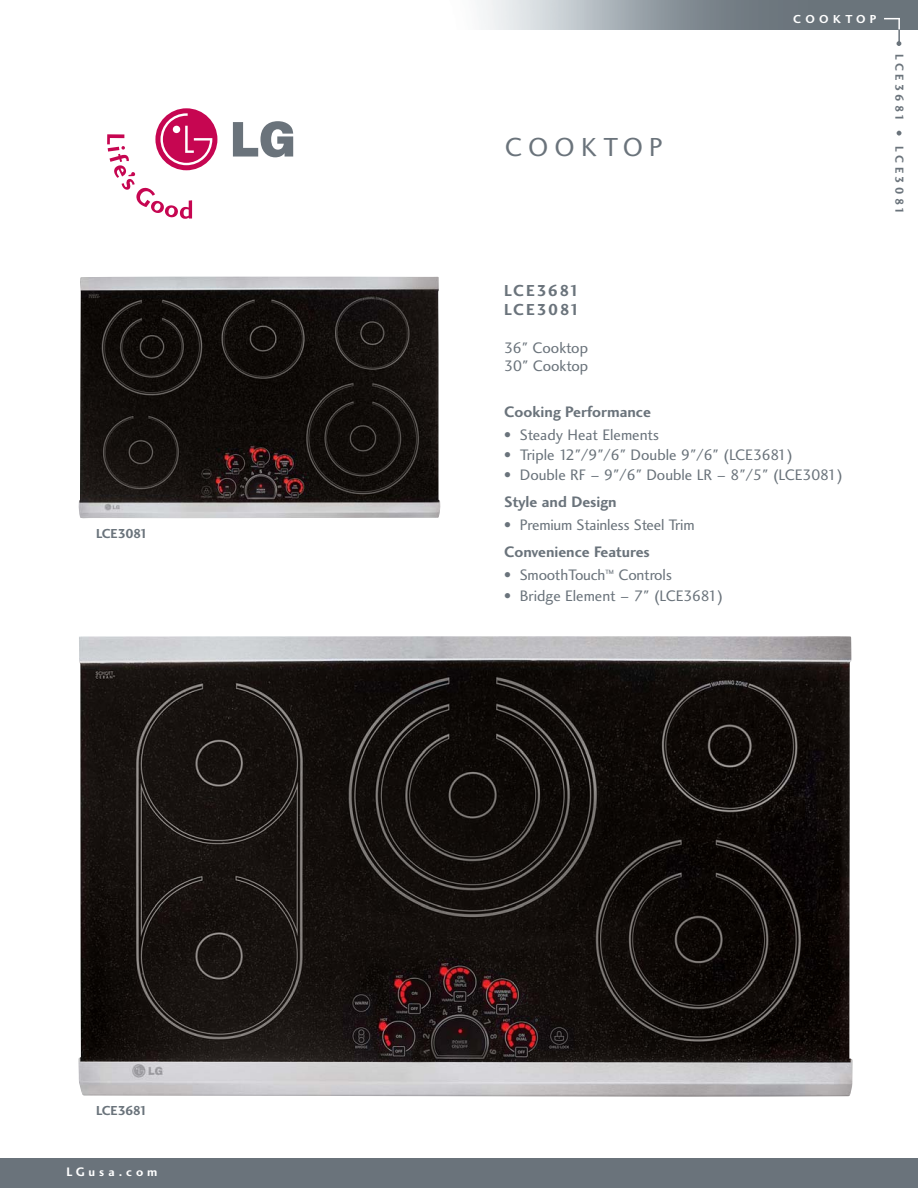
<style>
.page{position:relative;width:918px;height:1188px;background:#fff}
.page>*{position:absolute;margin:0;border:0;box-sizing:border-box;transform-origin:0 0}
.t1{font:27px "Charlotte Sans Book Plain";letter-spacing:.23em;color:#6a737b}
.t2{font:16.5px/19.5px "Charlotte Sans Bold Plain";letter-spacing:.085em;color:#6a737b}
.t3{font:15.75px/18px "Charlotte Sans Book Plain";letter-spacing:-.01em;color:#6a737b}
.t4{font:15.75px "Charlotte Sans Bold Plain";color:#6a737b}
.t5{font:13.5px "Charlotte Sans Bold Plain";letter-spacing:-.035em;color:#6a737b}
.t6{font:12.75px "Charlotte Sans Bold Plain";letter-spacing:.315em;color:#fff}
.t7{font:12px "Charlotte Sans Bold Plain";letter-spacing:.27em;color:#6a737b}
.t8{font:12px "Charlotte Sans Bold Plain";letter-spacing:.365em;color:#fff}
</style>
<div class="page">
<svg style="left:233px;top:121px;width:60px;height:36px"></svg>
<div style="left:155px;top:108px;width:62px;height:62px;background:#c60651;border-radius:50%"></div>
<svg style="left:107px;top:113px;width:105px;height:106px"></svg>
<div style="left:0;top:1158px;width:918px;height:30px;background:#6a737b"></div>
<svg style="left:884px;top:18px;width:17px;height:28px"></svg>
<svg style="left:897px;top:131px;width:4px;height:5px"></svg>
<img style="left:78px;top:276px;width:363px;height:243px">
<img style="left:78px;top:636px;width:775px;height:461px">
<p class="t5" style="left:96px;top:528px;width:54px">LCE3081</p>
<p class="t5" style="left:96px;top:1105px;width:53px">LCE3681</p>
<p class="t6" style="left:66px;top:1167px;width:93px">LGusa.com</p>
<h1 class="t1" style="left:505px;top:136px;width:160px">COOKTOP</h1>
<p class="t8" style="left:793px;top:14px;width:85px">COOKTOP</p>
<p class="t7" style="left:904px;top:54px;width:69px;rotate:90deg">LCE3681</p>
<p class="t7" style="left:904px;top:146px;width:70px;rotate:90deg">LCE3081</p>
<p class="t2" style="left:504px;top:282px;width:77px">LCE3681<br>LCE3081</p>
<p class="t3" style="left:504px;top:340px;width:85px">36" Cooktop<br>30" Cooktop</p>
<p class="t4" style="left:504px;top:405px;width:148px">Cooking Performance</p>
<p class="t3" style="left:504px;top:427px;width:157px">• Steady Heat Elements</p>
<p class="t3" style="left:504px;top:447px;width:290px">• Triple 12"/9"/6" Double 9"/6" (LCE3681)</p>
<p class="t3" style="left:504px;top:468px;width:340px">• Double RF – 9"/6" Double LR – 8"/5" (LCE3081)</p>
<p class="t4" style="left:504px;top:496px;width:114px">Style and Design</p>
<p class="t3" style="left:504px;top:518px;width:192px">• Premium Stainless Steel Trim</p>
<p class="t4" style="left:504px;top:546px;width:147px">Convenience Features</p>
<p class="t3" style="left:504px;top:568px;width:169px">• SmoothTouch<sup>™</sup> Controls</p>
<p class="t3" style="left:504px;top:588px;width:221px">• Bridge Element – 7" (LCE3681)</p>
</div>
